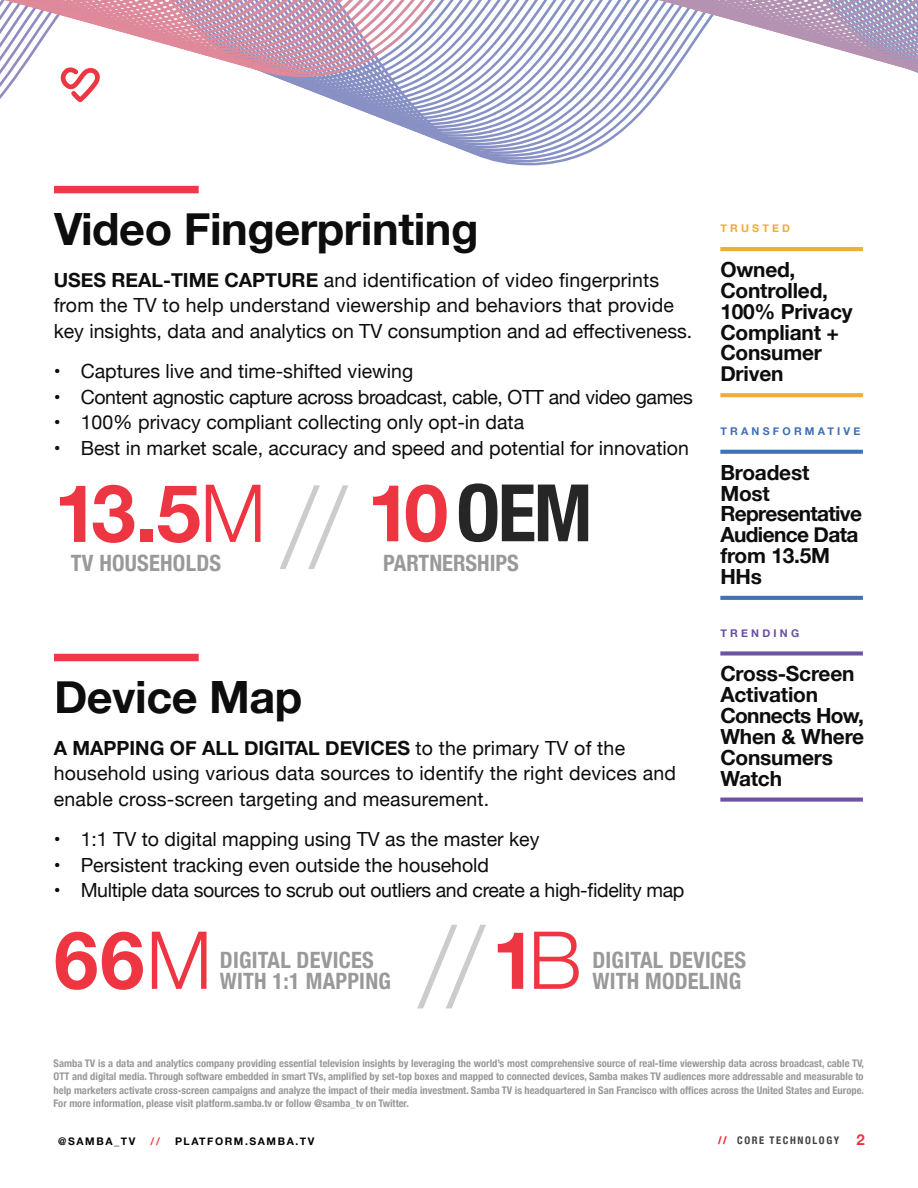
<style>
.page{position:relative;width:918px;height:1188px;background:#fff}
.page>*{position:absolute;margin:0;border:0;box-sizing:border-box;transform-origin:0 0}
.t1{font:300 112.65px "Helvetica Neue";color:#ccc}
.t2{font:700 80.1px "Helvetica Neue";color:#ee3642}
.t3{font:700 condensed 79.35px "Helvetica Neue";color:#262626}
.t4{font:700 45px "Helvetica Neue";letter-spacing:-.01em;color:#0d0d0d}
.t5{font:700 condensed 22.5px/21px "Helvetica Neue";letter-spacing:.01em;color:#999}
.t6{font:700 20.85px/20.9px "Helvetica Neue";letter-spacing:-.01em;color:#0d0d0d}
.t7{font:700 20.85px/20.9px "Helvetica Neue";letter-spacing:-.03em;color:#0d0d0d}
.t8{font:19.5px/25.5px "Helvetica Neue";color:#0d0d0d}
.t9{font:19.5px "Helvetica Neue";letter-spacing:-.02em;color:#0d0d0d}
.t10{font:700 15px "Helvetica Neue";color:#ee3642}
.t11{font:700 10.65px "Helvetica Neue";letter-spacing:.3em;color:#3d6fb7}
.t12{font:700 10.65px "Helvetica Neue";letter-spacing:.3em;color:#6850a1}
.t13{font:700 10.65px "Helvetica Neue";letter-spacing:.3em;color:#f4aa35}
.t14{font:700 condensed 10.5px/13.5px "Helvetica Neue";color:#999;text-align:justify}
.t15{font:700 10.5px "Helvetica Neue";letter-spacing:.15em;color:#040503}
.t16{font:700 condensed 10.5px "Helvetica Neue";letter-spacing:.15em;color:#424242}
.t17{font:700 10.5px "Helvetica Neue";color:#ee3642}
.s1{font-weight:700}
.s2{font-weight:300}
.s3{font-stretch:normal;color:#ee3642}
.s4{font-weight:900;color:#ee3642}
</style>
<div class="page">
<svg style="left:0;top:0;width:606px;height:145px"></svg>
<svg style="left:292px;top:140px;width:319px;height:3px"></svg>
<svg style="left:287px;top:137px;width:328px;height:3px"></svg>
<svg style="left:281px;top:128px;width:345px;height:9px"></svg>
<svg style="left:276px;top:128px;width:346px;height:6px"></svg>
<svg style="left:270px;top:128px;width:342px;height:3px"></svg>
<svg style="left:265px;top:125px;width:365px;height:3px"></svg>
<svg style="left:254px;top:120px;width:381px;height:3px"></svg>
<svg style="left:249px;top:117px;width:389px;height:3px"></svg>
<svg style="left:243px;top:114px;width:398px;height:3px"></svg>
<svg style="left:238px;top:111px;width:406px;height:3px"></svg>
<svg style="left:232px;top:108px;width:414px;height:3px"></svg>
<svg style="left:227px;top:105px;width:422px;height:3px"></svg>
<svg style="left:216px;top:100px;width:437px;height:3px"></svg>
<svg style="left:211px;top:97px;width:445px;height:3px"></svg>
<svg style="left:206px;top:94px;width:452px;height:3px"></svg>
<svg style="left:200px;top:91px;width:461px;height:3px"></svg>
<svg style="left:195px;top:88px;width:468px;height:3px"></svg>
<svg style="left:190px;top:85px;width:475px;height:3px"></svg>
<svg style="left:184px;top:83px;width:483px;height:2px"></svg>
<svg style="left:179px;top:80px;width:490px;height:3px"></svg>
<svg style="left:174px;top:77px;width:497px;height:3px"></svg>
<svg style="left:169px;top:74px;width:504px;height:3px"></svg>
<svg style="left:161px;top:72px;width:757px;height:2px"></svg>
<svg style="left:153px;top:69px;width:765px;height:3px"></svg>
<svg style="left:145px;top:66px;width:773px;height:3px"></svg>
<svg style="left:138px;top:64px;width:780px;height:2px"></svg>
<svg style="left:130px;top:61px;width:788px;height:3px"></svg>
<svg style="left:123px;top:59px;width:795px;height:2px"></svg>
<svg style="left:115px;top:56px;width:803px;height:3px"></svg>
<svg style="left:108px;top:53px;width:810px;height:3px"></svg>
<svg style="left:4px;top:0;width:914px;height:53px"></svg>
<svg style="left:61px;top:67px;width:39px;height:35px"></svg>
<hr style="left:720px;top:247px;width:143px;height:4px;background:#f4aa35">
<svg style="left:720px;top:393px;width:143px;height:4px"></svg>
<svg style="left:720px;top:450px;width:143px;height:4px"></svg>
<svg style="left:720px;top:596px;width:143px;height:4px"></svg>
<div style="left:720px;top:651px;width:143px;height:5px;background:#6850a1"></div>
<svg style="left:720px;top:798px;width:143px;height:4px"></svg>
<div style="left:54px;top:186px;width:145px;height:7px;background:#ee3642"></div>
<div style="left:54px;top:654px;width:145px;height:7px;background:#ee3642"></div>
<h3 class="t4" style="left:54px;top:194px;width:426px">Video Fingerprinting</h3>
<p class="t8" style="left:54px;top:268px;width:640px"><span class="s1">USES REAL-TIME CAPTURE</span> and identification of video fingerprints from the TV to help understand viewership and behaviors that provide key insights, data and analytics on TV consumption and ad effectiveness.</p>
<p class="t8" style="left:54px;top:360px;width:361px">• Captures live and time-shifted viewing</p>
<p class="t9" style="left:54px;top:383px;width:641px">• Content agnostic capture across broadcast, cable, OTT and video games</p>
<p class="t8" style="left:54px;top:411px;width:472px">• 100% privacy compliant collecting only opt-in data</p>
<p class="t8" style="left:54px;top:436px;width:637px">• Best in market scale, accuracy and speed and potential for innovation</p>
<p class="t2" style="left:54px;top:451px;width:213px">13.5<span class="s2">M</span></p>
<p class="t3" style="left:367px;top:447px;width:227px"><span class="s3">10</span> OEM</p>
<p class="t5" style="left:71px;top:551px;width:152px">TV HOUSEHOLDS</p>
<p class="t1" style="left:281px;top:436px;width:68px">//</p>
<p class="t5" style="left:383px;top:551px;width:137px">PARTNERSHIPS</p>
<h3 class="t4" style="left:54px;top:662px;width:250px">Device Map</h3>
<p class="t8" style="left:54px;top:736px;width:624px"><span class="s1">A MAPPING OF ALL DIGITAL DEVICES</span> to the primary TV of the household using various data sources to identify the right devices and enable cross-screen targeting and measurement.</p>
<p class="t8" style="left:54px;top:828px;width:487px">• 1:1 TV to digital mapping using TV as the master key</p>
<p class="t8" style="left:54px;top:853px;width:437px">• Persistent tracking even outside the household</p>
<p class="t9" style="left:54px;top:876px;width:632px">• Multiple data sources to scrub out outliers and create a high-fidelity map</p>
<p class="t13" style="left:720px;top:220px;width:71px">TRUSTED</p>
<h3 class="t6" style="left:720px;top:260px;width:134px">Owned,<br>Controlled,<br>100% Privacy<br>Compliant +<br>Consumer<br>Driven</h3>
<p class="t11" style="left:720px;top:423px;width:142px">TRANSFORMATIVE</p>
<h3 class="t7" style="left:720px;top:462px;width:143px">Broadest<br>Most<br>Representative<br>Audience Data from 13.5M<br>HHs</h3>
<p class="t12" style="left:720px;top:624px;width:80px">TRENDING</p>
<h3 class="t6" style="left:720px;top:664px;width:145px">Cross-Screen<br>Activation<br>Connects How,<br>When &amp; Where<br>Consumers<br>Watch</h3>
<p class="t2" style="left:54px;top:897px;width:159px">66<span class="s2">M</span></p>
<p class="t5" style="left:220px;top:948px;width:173px">DIGITAL DEVICES<br>WITH 1:1 MAPPING</p>
<p class="t1" style="left:418px;top:876px;width:68px">//</p>
<p class="t2" style="left:492px;top:897px;width:91px">1<span class="s2">B</span></p>
<p class="t5" style="left:592px;top:948px;width:155px">DIGITAL DEVICES<br>WITH MODELING</p>
<p class="t14" style="left:54px;top:1055px;width:812px">Samba TV is a data and analytics company providing essential television insights by leveraging the world’s most comprehensive source of real-time viewership data across broadcast, cable TV, OTT and digital media. Through software embedded in smart TVs, amplified by set-top boxes and mapped to connected devices, Samba makes TV audiences more addressable and measurable to help marketers activate cross-screen campaigns and analyze the impact of their media investment. Samba TV is headquartered in San Francisco with offices across the United States and Europe.<br>For more information, please visit platform.samba.tv or follow @samba_tv on Twitter.</p>
<p class="t15" style="left:58px;top:1133px;width:79px">@SAMBA_TV</p>
<p class="t17" style="left:151px;top:1133px;width:11px">//</p>
<p class="t15" style="left:175px;top:1133px;width:141px">PLATFORM.SAMBA.TV</p>
<p class="t16" style="left:718px;top:1132px;width:123px"><span class="s4">//</span> CORE TECHNOLOGY</p>
<p class="t10" style="left:857px;top:1128px;width:10px">2</p>
</div>
